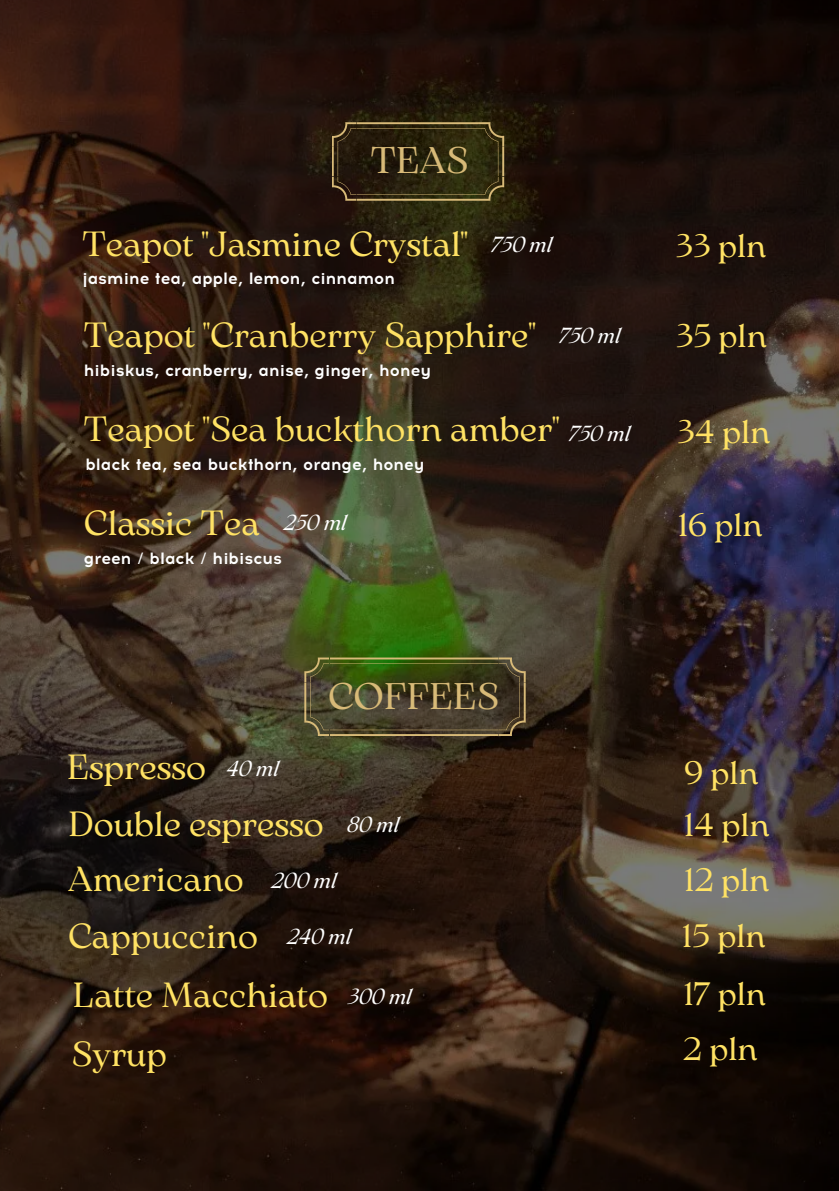
<style>
.page{position:relative;width:839px;height:1191px;background:#fff}
.page>*{position:absolute;margin:0;border:0;box-sizing:border-box;transform-origin:0 0}
.t1{font:37px "Arsenica Antiqua";color:#d8ba78}
.t2{font:34.8px "Arsenica Antiqua";color:#ffe264}
.t3{font:32.4px "Arsenica Antiqua";color:#ffe264}
.t4{font:italic 21.8px "Arsenica Antiqua";color:#fff}
.t5{font:700 16.4px "Acrom";color:#fff}
</style>
<div class="page">
<img style="left:0;top:0;width:838px;height:1191px">
<svg style="left:332px;top:122px;width:172px;height:79px;background:#362d14"></svg>
<svg style="left:304px;top:658px;width:221px;height:78px;background:#484727"></svg>
<p class="t1" style="left:371px;top:147px;width:99px">TEAS</p>
<p class="t2" style="left:82px;top:231px;width:387px">Teapot "Jasmine Crystal"</p>
<p class="t5" style="left:82px;top:269px;width:314px">jasmine tea, apple, lemon, cinnamon</p>
<p class="t4" style="left:491px;top:237px;width:63px">750 ml</p>
<p class="t3" style="left:675px;top:233px;width:92px">33 pln</p>
<p class="t2" style="left:84px;top:322px;width:453px">Teapot "Cranberry Sapphire"</p>
<p class="t5" style="left:84px;top:360px;width:348px">hibiskus, cranberry, anise, ginger, honey</p>
<p class="t4" style="left:559px;top:328px;width:63px">750 ml</p>
<p class="t3" style="left:675px;top:324px;width:93px">35 pln</p>
<p class="t2" style="left:84px;top:416px;width:477px">Teapot "Sea buckthorn amber"</p>
<p class="t5" style="left:85px;top:455px;width:340px">black tea, sea buckthorn, orange, honey</p>
<p class="t4" style="left:569px;top:425px;width:63px">750 ml</p>
<p class="t3" style="left:677px;top:420px;width:95px">34 pln</p>
<p class="t2" style="left:84px;top:510px;width:177px">Classic Tea</p>
<p class="t5" style="left:84px;top:548px;width:200px">green / black / hibiscus</p>
<p class="t4" style="left:284px;top:514px;width:64px">250 ml</p>
<p class="t3" style="left:678px;top:513px;width:86px">16 pln</p>
<p class="t2" style="left:67px;top:754px;width:141px">Espresso</p>
<p class="t4" style="left:226px;top:760px;width:54px">40 ml</p>
<p class="t1" style="left:328px;top:682px;width:173px">COFFEES</p>
<p class="t3" style="left:684px;top:761px;width:76px">9 pln</p>
<p class="t2" style="left:68px;top:811px;width:257px">Double espresso</p>
<p class="t3" style="left:684px;top:813px;width:87px">14 pln</p>
<p class="t4" style="left:347px;top:816px;width:54px">80 ml</p>
<p class="t2" style="left:68px;top:866px;width:177px">Americano</p>
<p class="t3" style="left:684px;top:868px;width:86px">12 pln</p>
<p class="t4" style="left:272px;top:872px;width:66px">200 ml</p>
<p class="t4" style="left:287px;top:928px;width:65px">240 ml</p>
<p class="t2" style="left:68px;top:923px;width:191px">Cappuccino</p>
<p class="t3" style="left:682px;top:924px;width:85px">15 pln</p>
<p class="t2" style="left:73px;top:983px;width:257px">Latte Macchiato</p>
<p class="t3" style="left:683px;top:982px;width:84px">17 pln</p>
<p class="t4" style="left:348px;top:989px;width:65px">300 ml</p>
<p class="t2" style="left:71px;top:1041px;width:97px">Syrup</p>
<p class="t3" style="left:683px;top:1037px;width:76px">2 pln</p>
</div>
